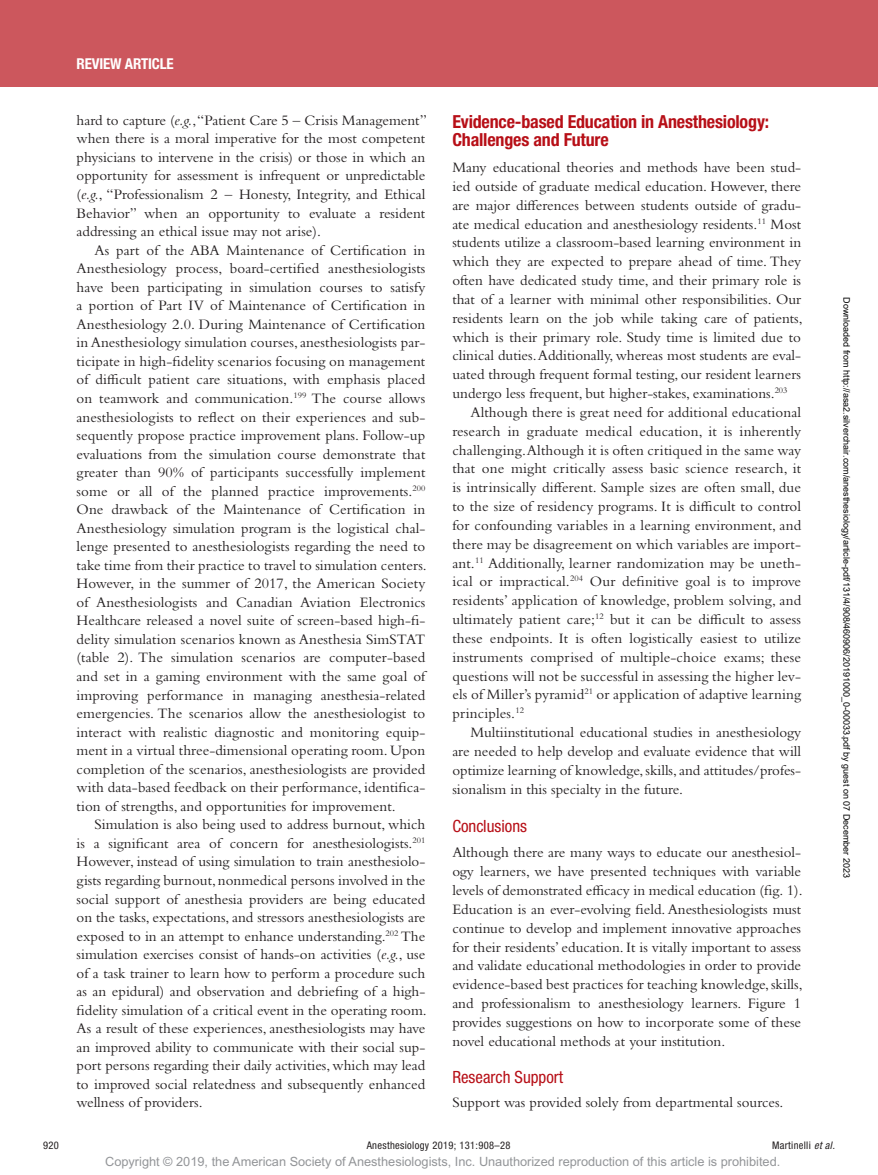
<style>
.page{position:relative;width:878px;height:1175px;background:#fff}
.page>*{position:absolute;margin:0;border:0;box-sizing:border-box;transform-origin:0 0}
.t1{font:700 condensed 18px/18.9px "Helvetica Neue LT Std";letter-spacing:-.01em;color:#b70f17}
.t2{font:condensed 16.8px "Helvetica Neue LT Std";color:#b70f17}
.t3{font:15px/18.6px "Bembo Std";color:#231f20;text-align:justify}
.t4{font:700 condensed 15px "Helvetica Neue LT Std";letter-spacing:-.01em;color:#fff}
.t5{font:12.75px "Arial MT Std";color:#939598}
.t6{font:condensed 10.5px "Helvetica Neue LT Std";letter-spacing:.03em;color:#231f20}
.t7{font:9px "Arial";color:#000}
.s1{font-style:italic}
</style>
<div class="page">
<div style="left:0;top:0;width:878px;height:86px;background:#cc575d"></div>
<p class="t4" style="left:77px;top:54px;width:99px">Review Article</p>
<p class="t3" style="left:77px;top:111px;width:352px">hard to capture (<span class="s1">e.g.</span>, “Patient Care 5 – Crisis Management” when there is a moral imperative for the most competent physicians to intervene in the crisis) or those in which an opportunity for assessment is infrequent or unpredictable (<span class="s1">e.g.</span>, “Professionalism 2 – Honesty, Integrity, and Ethical Behavior” when an opportunity to evaluate a resident addressing an ethical issue may not arise).</p>
<p class="t3" style="left:77px;top:240px;width:352px;text-indent:18px">As part of the ABA Maintenance of Certification in Anesthesiology process, board-certified anesthesiologists have been participating in simulation courses to satisfy a portion of Part IV of Maintenance of Certification in Anesthesiology 2.0. During Maintenance of Certification in Anesthesiology simulation courses, anesthesiologists par&shy;ticipate in high-fidelity scenarios focusing on management of difficult patient care situations, with emphasis placed on teamwork and communication.<sup>199</sup> The course allows anesthesiologists to reflect on their experiences and sub&shy;sequently propose practice improvement plans. Follow-up evaluations from the simulation course demonstrate that greater than 90% of participants successfully implement some or all of the planned practice improvements.<sup>200<br></sup>One drawback of the Maintenance of Certification in Anesthesiology simulation program is the logistical chal&shy;lenge presented to anesthesiologists regarding the need to take time from their practice to travel to simulation centers.<br>However, in the summer of 2017, the American Society of Anesthesiologists and Canadian Aviation Electronics Healthcare released a novel suite of screen-based high-fi&shy;delity simulation scenarios known as Anesthesia SimSTAT (table 2). The simulation scenarios are computer-based and set in a gaming environment with the same goal of improving performance in managing anesthesia-related emergencies. The scenarios allow the anesthesiologist to interact with realistic diagnostic and monitoring equip&shy;ment in a virtual three-dimensional operating room. Upon completion of the scenarios, anesthesiologists are provided with data-based feedback on their performance, identifica&shy;tion of strengths, and opportunities for improvement.</p>
<p class="t3" style="left:77px;top:815px;width:352px;text-indent:18px">Simulation is also being used to address burnout, which is a significant area of concern for anesthesiologists.<sup>201<br></sup>However, instead of using simulation to train anesthesiolo&shy;gists regarding burnout, nonmedical persons involved in the social support of anesthesia providers are being educated on the tasks, expectations, and stressors anesthesiologists are exposed to in an attempt to enhance understanding.<sup>202</sup> The simulation exercises consist of hands-on activities (<span class="s1">e.g.</span>, use of a task trainer to learn how to perform a procedure such as an epidural) and observation and debriefing of a high&shy;fidelity simulation of a critical event in the operating room.<br>As a result of these experiences, anesthesiologists may have an improved ability to communicate with their social sup&shy;port persons regarding their daily activities, which may lead to improved social relatedness and subsequently enhanced wellness of providers.</p>
<p class="t1" style="left:452px;top:112px;width:318px">Evidence-based Education in Anesthesiology:<br>Challenges and Future</p>
<p class="t3" style="left:452px;top:158px;width:352px">Many educational theories and methods have been stud&shy;ied outside of graduate medical education. However, there are major differences between students outside of gradu&shy;ate medical education and anesthesiology residents.<sup>11</sup> Most students utilize a classroom-based learning environment in which they are expected to prepare ahead of time. They often have dedicated study time, and their primary role is that of a learner with minimal other responsibilities. Our residents learn on the job while taking care of patients, which is their primary role. Study time is limited due to clinical duties. Additionally, whereas most students are eval&shy;uated through frequent formal testing, our resident learners undergo less frequent, but higher-stakes, examinations.<sup>203</sup></p>
<p class="t3" style="left:452px;top:402px;width:350px;text-indent:18px">Although there is great need for additional educational research in graduate medical education, it is inherently challenging. Although it is often critiqued in the same way that one might critically assess basic science research, it is intrinsically different. Sample sizes are often small, due to the size of residency programs. It is difficult to control for confounding variables in a learning environment, and there may be disagreement on which variables are import&shy;ant.<sup>11</sup> Additionally, learner randomization may be uneth&shy;ical or impractical.<sup>204</sup> Our definitive goal is to improve residents’ application of knowledge, problem solving, and ultimately patient care;<sup>12</sup> but it can be difficult to assess these endpoints. It is often logistically easiest to utilize instruments comprised of multiple-choice exams; these questions will not be successful in assessing the higher lev&shy;els of Miller’s pyramid<sup>21</sup> or application of adaptive learning principles.<sup>12</sup></p>
<p class="t3" style="left:452px;top:722px;width:350px;text-indent:18px">Multiinstitutional educational studies in anesthesiology are needed to help develop and evaluate evidence that will optimize learning of knowledge, skills, and attitudes/profes&shy;sionalism in this specialty in the future.</p>
<p class="t2" style="left:452px;top:816px;width:76px">Conclusions</p>
<p class="t3" style="left:452px;top:843px;width:352px">Although there are many ways to educate our anesthesiol&shy;ogy learners, we have presented techniques with variable levels of demonstrated efficacy in medical education (fig. 1).<br>Education is an ever-evolving field. Anesthesiologists must continue to develop and implement innovative approaches for their residents’ education. It is vitally important to assess and validate educational methodologies in order to provide evidence-based best practices for teaching knowledge, skills, and professionalism to anesthesiology learners. Figure 1 provides suggestions on how to incorporate some of these novel educational methods at your institution.</p>
<p class="t2" style="left:452px;top:1067px;width:112px">Research Support</p>
<p class="t3" style="left:452px;top:1093px;width:332px">Support was provided solely from departmental sources.</p>
<p class="t7" style="left:850px;top:297px;width:582px;rotate:90deg">Downloaded from http://asa2.silverchair.com/anesthesiology/article-pdf/131/4/908/460906/20191000_0-00033.pdf by guest on 07 December 2023</p>
<p class="t6" style="left:43px;top:1139px;width:17px">920</p>
<p class="t6" style="left:367px;top:1139px;width:145px">Anesthesiology 2019; 131:908–28</p>
<p class="t6" style="left:772px;top:1139px;width:64px">Martinelli <span class="s1">et al.</span></p>
<p class="t5" style="left:105px;top:1154px;width:676px">Copyright © 2019, the American Society of Anesthesiologists, Inc. Unauthorized reproduction of this article is prohibited.</p>
</div>
